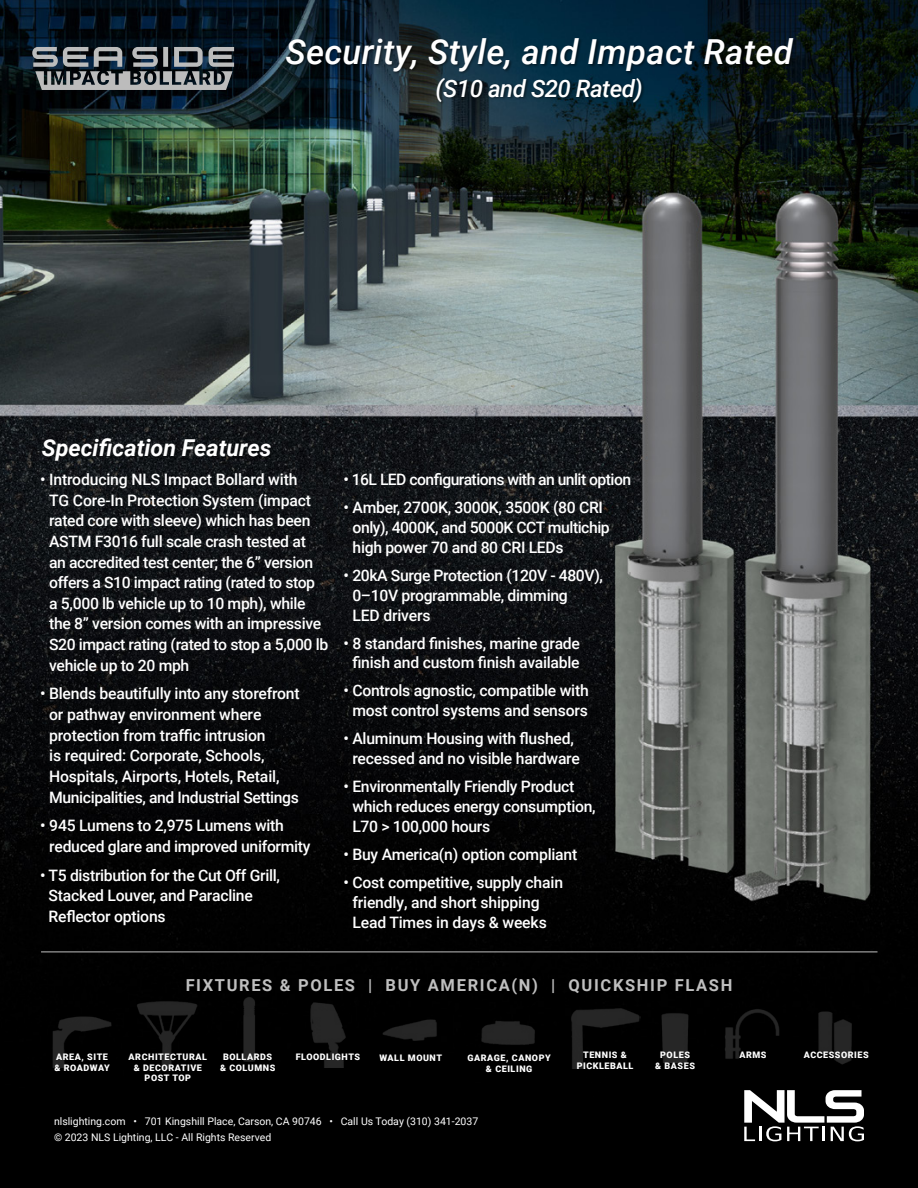
<style>
.page{position:relative;width:918px;height:1188px;background:#fff}
.page>*{position:absolute;margin:0;border:0;box-sizing:border-box;transform-origin:0 0}
.t1{font:italic 500 34.5px "Roboto";letter-spacing:.01em;color:#fff}
.t2{font:italic 500 24px "Roboto";letter-spacing:-.02em;color:#fff}
.t3{font:italic 700 23.25px "Roboto";color:#fff}
.t4{font:700 16.5px "Roboto";letter-spacing:.1em;color:#fff}
.t5{font:500 15.75px/20.7px "Roboto";letter-spacing:-.02em;color:#fff}
.t6{font:10.5px/16.5px "Roboto";color:#fff}
.t7{font:900 9px/10.8px "Roboto";letter-spacing:.06em;color:#fff;text-align:center}
</style>
<div class="page">
<img style="left:0;top:0;width:918px;height:1188px">
<svg style="left:744px;top:1090px;width:120px;height:51px"></svg>
<img style="left:47px;top:997px;width:70px;height:70px">
<img style="left:132px;top:998px;width:70px;height:70px">
<img style="left:719px;top:998px;width:64px;height:64px">
<img style="left:643px;top:998px;width:64px;height:64px">
<img style="left:801px;top:999px;width:71px;height:71px">
<img style="left:293px;top:997px;width:70px;height:70px">
<img style="left:570px;top:998px;width:70px;height:70px">
<img style="left:473px;top:998px;width:70px;height:70px">
<img style="left:217px;top:997px;width:64px;height:65px">
<img style="left:375px;top:999px;width:71px;height:70px">
<hr style="left:41px;top:952px;width:837px;height:1px;background:#fff">
<div style="left:286px;top:38px;width:511px;height:67px;background:#000;opacity:.5"></div>
<div style="left:41px;top:437px;width:234px;height:26px;background:#000;opacity:.35"></div>
<svg style="left:32px;top:47px;width:202px;height:43px;background:#62686c"></svg>
<h1 class="t1" style="left:285px;top:28px;width:509px">Security, Style, and Impact Rated</h1>
<h2 class="t2" style="left:435px;top:71px;width:209px">(S10 and S20 Rated)</h2>
<h3 class="t3" style="left:42px;top:431px;width:231px">Specification Features</h3>
<p class="t5" style="left:49px;top:469px;width:281px;text-indent:-9px">• Introducing NLS Impact Bollard with<br>TG Core-In Protection System (impact rated core with sleeve) which has been ASTM F3016 full scale crash tested at<br>an accredited test center; the 6” version offers a S10 impact rating (rated to stop<br>a 5,000 lb vehicle up to 10 mph), while the 8” version comes with an impressive S20 impact rating (rated to stop a 5,000 lb vehicle up to 20 mph</p>
<p class="t5" style="left:49px;top:683px;width:252px;text-indent:-9px">• Blends beautifully into any storefront or pathway environment where protection from traffic intrusion<br>is required: Corporate, Schools, Hospitals, Airports, Hotels, Retail, Municipalities, and Industrial Settings</p>
<p class="t5" style="left:49px;top:815px;width:263px;text-indent:-9px">• 945 Lumens to 2,975 Lumens with reduced glare and improved uniformity</p>
<p class="t5" style="left:49px;top:864px;width:233px;text-indent:-8px">• T5 distribution for the Cut Off Grill,<br>Stacked Louver, and Paracline<br>Reflector options</p>
<p class="t5" style="left:344px;top:469px;width:289px">• 16L LED configurations with an unlit option</p>
<p class="t5" style="left:353px;top:497px;width:259px;line-height:20px;text-indent:-9px">• Amber, 2700K, 3000K, 3500K (80 CRI only), 4000K, and 5000K CCT multichip high power 70 and 80 CRI LEDs</p>
<p class="t5" style="left:352px;top:565px;width:252px;line-height:20px;text-indent:-9px">• 20kA Surge Protection (120V - 480V),<br>0–10V programmable, dimming<br>LED drivers</p>
<p class="t5" style="left:344px;top:632px;width:238px;line-height:20px;text-align:center">• 8 standard finishes, marine grade finish and custom finish available</p>
<p class="t5" style="left:344px;top:680px;width:247px;line-height:20px;text-align:center">• Controls agnostic, compatible with most control systems and sensors</p>
<p class="t5" style="left:344px;top:728px;width:238px;line-height:20px;text-align:center">• Aluminum Housing with flushed, recessed and no visible hardware</p>
<p class="t5" style="left:352px;top:776px;width:245px;line-height:20px;text-indent:-9px">• Environmentally Friendly Product which reduces energy consumption,<br>L70 &gt; 100,000 hours</p>
<p class="t5" style="left:344px;top:843px;width:235px">• Buy America(n) option compliant</p>
<p class="t5" style="left:352px;top:872px;width:212px;line-height:20px;text-indent:-9px">• Cost competitive, supply chain friendly, and short shipping<br>Lead Times in days &amp; weeks</p>
<p class="t4" style="left:186px;top:974px;width:548px">FIXTURES &amp; POLES | BUY AMERICA(N) | QUICKSHIP FLASH</p>
<p class="t7" style="left:54px;top:1051px;width:57px;text-align:left">AREA, SITE &amp; ROADWAY</p>
<p class="t7" style="left:129px;top:1051px;width:80px">ARCHITECTURAL &amp; DECORATIVE<br>POST TOP</p>
<p class="t7" style="left:660px;top:1049px;width:31px">POLES</p>
<p class="t7" style="left:739px;top:1049px;width:29px">ARMS</p>
<p class="t7" style="left:296px;top:1051px;width:66px">FLOODLIGHTS</p>
<p class="t7" style="left:583px;top:1049px;width:45px">TENNIS &amp;</p>
<p class="t7" style="left:804px;top:1049px;width:67px">ACCESSORIES</p>
<p class="t7" style="left:577px;top:1060px;width:58px">PICKLEBALL</p>
<p class="t7" style="left:220px;top:1051px;width:57px">BOLLARDS &amp; COLUMNS</p>
<p class="t7" style="left:379px;top:1052px;width:64px">WALL MOUNT</p>
<p class="t7" style="left:468px;top:1052px;width:85px">GARAGE, CANOPY &amp; CEILING</p>
<p class="t7" style="left:655px;top:1060px;width:41px">&amp; BASES</p>
<p class="t6" style="left:54px;top:1113px;width:426px">nlslighting.com • 701 Kingshill Place, Carson, CA 90746 • Call Us Today (310) 341-2037 © 2023 NLS Lighting, LLC - All Rights Reserved</p>
</div>
